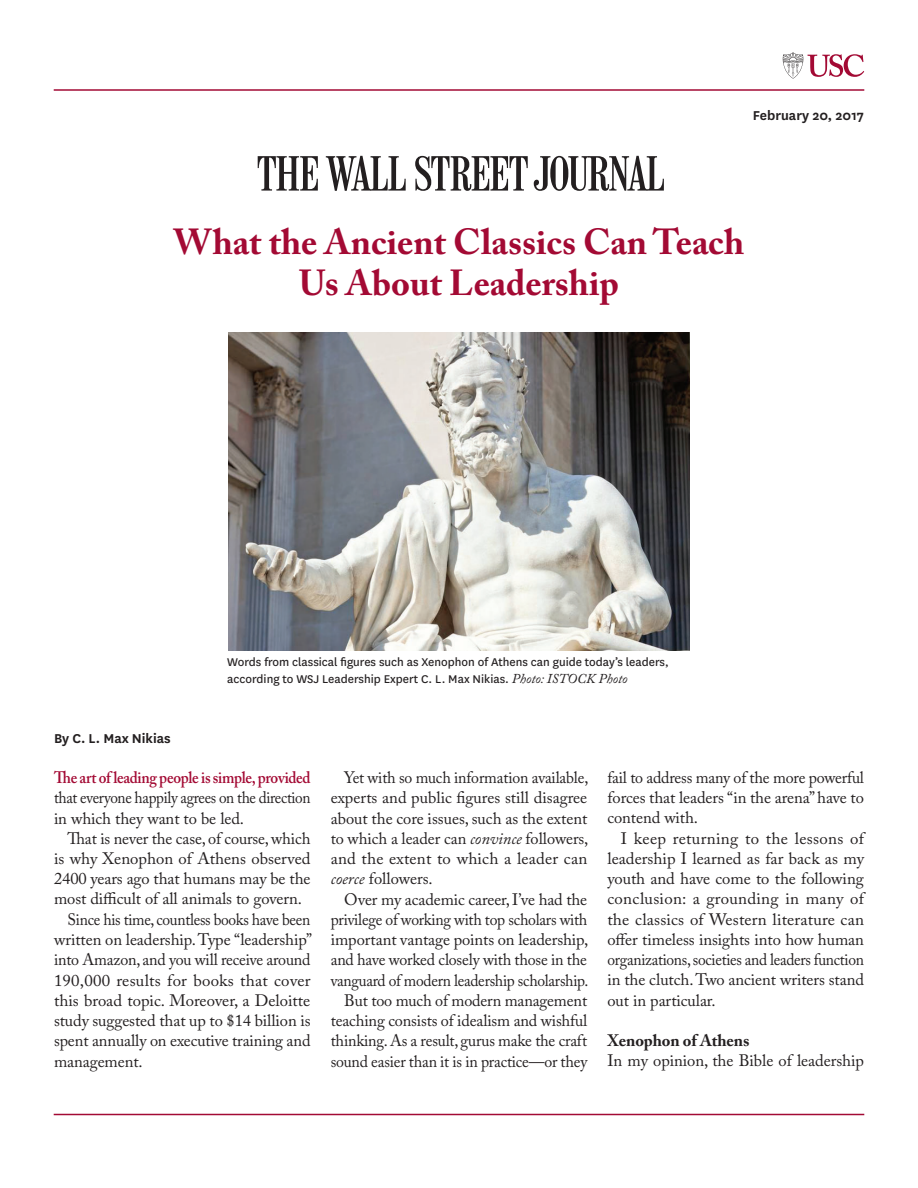
<style>
.page{position:relative;width:918px;height:1188px;background:#fff}
.page>*{position:absolute;margin:0;border:0;box-sizing:border-box;transform-origin:0 0}
.AM_Hed_24_27_CARD{font:700 36px/40.5px "Adobe Caslon Pro";color:#a30a34;text-align:center}
.AM_Body_Indent{font:16.5px/20.2px "Adobe Caslon Pro";letter-spacing:-.005em;color:#231f20;text-align:justify}
.AM_Body_Indent-2{font:16.5px/20.2px "Adobe Caslon Pro";letter-spacing:-.005em;color:#231f20;text-align:justify;scale:.94 1}
.AM_Body_Indent-3{font:16.5px/20.2px "Adobe Caslon Pro";letter-spacing:-.005em;color:#231f20;text-align:justify;scale:.96 1}
.AM_Body_Indent-4{font:16.5px/20.2px "Adobe Caslon Pro";letter-spacing:-.005em;color:#231f20;text-align:justify;scale:.92 1}
.AM_Body_Indent-5{font:700 16.5px "Adobe Caslon Pro";letter-spacing:-.005em;color:#231f20}
.AM_Date_Upper_Right{font:600 15px "National";color:#231f20}
.HH_Photo_Caption_cop{font:13.2px/16.5px "National";color:#231f20}
.s1{font-family:"Adobe Caslon Pro";font-style:italic;font-size:13.5px}
.s2{font-weight:600;color:#a30a34}
.s3{font-style:italic}
</style>
<div class="page">
<svg style="left:783px;top:52px;width:81px;height:27px"></svg>
<hr style="left:54px;top:89px;width:810px;height:2px;background:#a30a34">
<svg style="left:258px;top:156px;width:60px;height:35px"></svg>
<svg style="left:326px;top:156px;width:80px;height:35px"></svg>
<svg style="left:415px;top:156px;width:113px;height:35px"></svg>
<svg style="left:534px;top:156px;width:130px;height:35px"></svg>
<hr style="left:54px;top:1114px;width:810px;height:1px;background:#a30a34">
<img style="left:228px;top:332px;width:461px;height:319px">
<p class="AM_Date_Upper_Right" style="left:753px;top:105px;width:113px">February 20, 2017</p>
<p class="AM_Hed_24_27_CARD" style="left:174px;top:222px;width:572px">What the Ancient Classics Can Teach<br>Us About Leadership</p>
<p class="HH_Photo_Caption_cop" style="left:227px;top:653px;width:443px">Words from classical figures such as Xenophon of Athens can guide today’s leaders, according to WSJ Leadership Expert C. L. Max Nikias. <span class="s1">Photo: ISTOCK Photo</span></p>
<p class="AM_Date_Upper_Right" style="left:54px;top:728px;width:118px">By C. L. Max Nikias</p>
<p class="AM_Body_Indent-4" style="left:54px;top:767px;width:280px"><span class="s2">The art of leading people is simple, provided </span>that everyone happily agrees on the direction in which they want to be led.</p>
<p class="AM_Body_Indent" style="left:54px;top:828px;width:258px;text-indent:14px">That is never the case, of course, which is why Xenophon of Athens observed 2400 years ago that humans may be the most difficult of all animals to govern.</p>
<p class="AM_Body_Indent-2" style="left:54px;top:909px;width:276px;text-indent:14px">Since his time, countless books have been written on leadership. Type “leadership” into Amazon, and you will receive around 190,000 results for books that cover this broad topic. Moreover, a Deloitte study suggested that up to $14 billion is spent annually on executive training and management.</p>
<p class="AM_Body_Indent-3" style="left:331px;top:767px;width:270px;text-indent:14px">Yet with so much information available, experts and public figures still disagree about the core issues, such as the extent to which a leader can <span class="s3">convince</span> followers, and the extent to which a leader can <span class="s3">coerce</span> followers.</p>
<p class="AM_Body_Indent" style="left:331px;top:889px;width:259px;text-indent:14px">Over my academic career, I’ve had the privilege of working with top scholars with important vantage points on leadership, and have worked closely with those in the vanguard of modern leadership scholarship.</p>
<p class="AM_Body_Indent" style="left:331px;top:990px;width:258px;text-indent:14px">But too much of modern management teaching consists of idealism and wishful thinking. As a result, gurus make the craft sound easier than it is in practice—or they</p>
<p class="AM_Body_Indent" style="left:607px;top:767px;width:258px">fail to address many of the more powerful forces that leaders “in the arena” have to contend with.</p>
<p class="AM_Body_Indent" style="left:607px;top:828px;width:258px;text-indent:14px">I keep returning to the lessons of leadership I learned as far back as my youth and have come to the following conclusion: a grounding in many of the classics of Western literature can offer timeless insights into how human organizations, societies and leaders function in the clutch. Two ancient writers stand out in particular.</p>
<p class="AM_Body_Indent-5" style="left:607px;top:1031px;width:144px">Xenophon of Athens</p>
<p class="AM_Body_Indent" style="left:607px;top:1051px;width:258px">In my opinion, the Bible of leadership</p>
</div>
